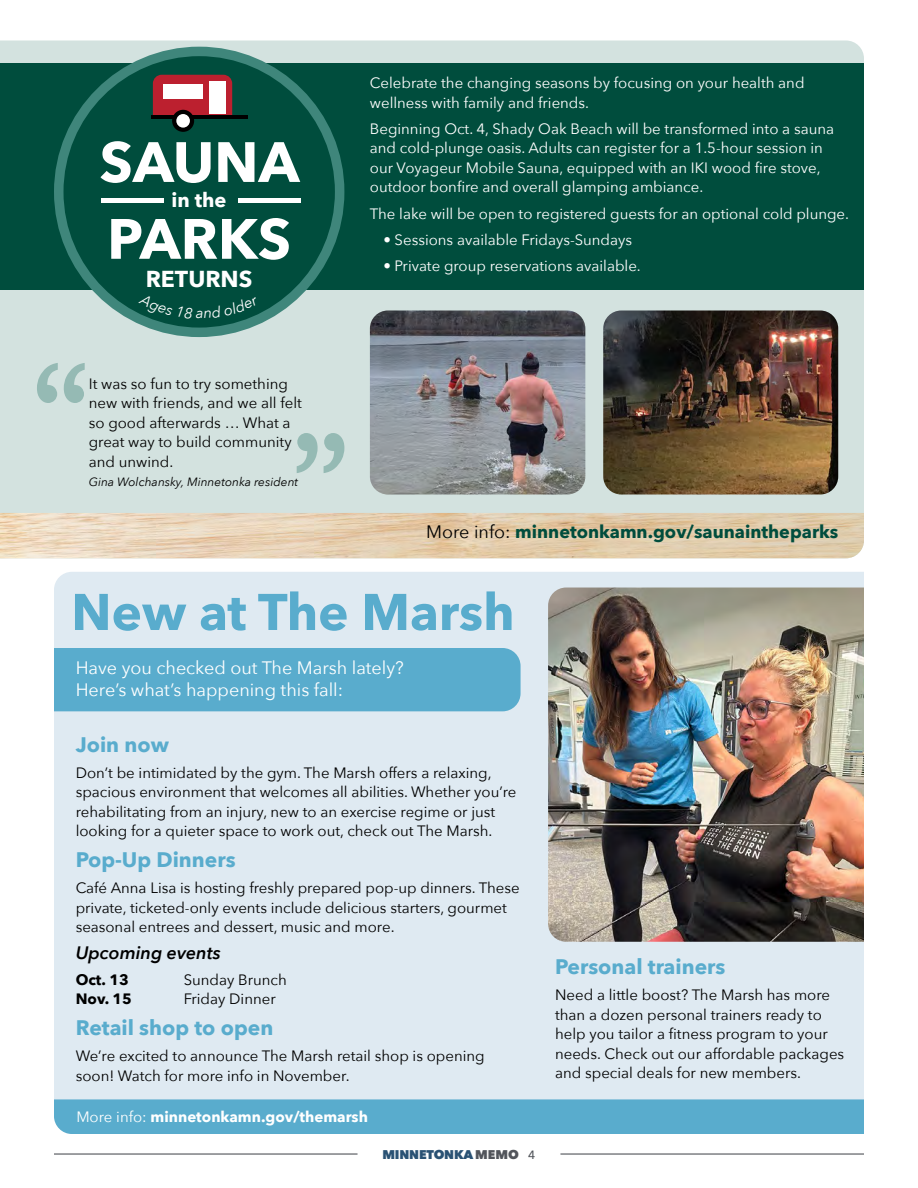
<style>
.page{position:relative;width:918px;height:1188px;background:#fff}
.page>*{position:absolute;margin:0;border:0;box-sizing:border-box;transform-origin:0 0}
.t1{font:700 56.1px/76.8px "Avenir Next";color:#fff}
.t2{font:700 51px "Avenir Next";color:#59accd}
.t3{font:700 23.1px "Avenir Next";color:#fff}
.t4{font:700 21px "Avenir Next";color:#59accd}
.t5{font:700 20.1px "Avenir Next";color:#fff}
.t6{font:18px/22.5px "Avenir Next";color:#fff}
.t7{font:700 18px "Avenir Next";color:#004d3d}
.t8{font:italic 600 18px "Avenir Next";color:#000}
.t9{font:15px/19.5px "Avenir Next";color:#000}
.t10{font:15px/19.5px "Avenir Next";color:#fff}
.t11{font:700 15px "Avenir Next";color:#fff}
.t12{font:700 15px "Avenir Next";color:#000}
.t13{font:800 12.6px "Avenir Next";letter-spacing:-.01em;color:#2a5274}
.t14{font:italic 12px "Avenir Next";color:#000}
.s1{font-weight:400;color:#000}
.s2{font-weight:400}
.s3{color:#52555b}
.s4{font-weight:500;font-size:12px;color:#52555b}
</style>
<div class="page">
<div style="left:0;top:40px;width:864px;height:473px;background:#d3e2df"></div>
<div style="left:0;top:63px;width:864px;height:226px;background:#004d3d"></div>
<hr style="left:54px;top:1153px;width:304px;height:2px;background:#52555b">
<hr style="left:560px;top:1153px;width:304px;height:2px;background:#52555b">
<img style="left:370px;top:310px;width:215px;height:185px">
<img style="left:603px;top:310px;width:235px;height:185px">
<div style="left:59px;top:51px;width:281px;height:281px;background:#004d3d;border-radius:50%"></div>
<div style="left:54px;top:47px;width:290px;height:290px;border:10px solid #3f867b;border-radius:50%"></div>
<hr style="left:151px;top:115px;width:97px;height:3px;background:#000">
<svg style="left:153px;top:75px;width:79px;height:57px"></svg>
<hr style="left:101px;top:199px;width:63px;height:4px;background:#fff">
<hr style="left:238px;top:199px;width:63px;height:4px;background:#fff">
<svg style="left:37px;top:363px;width:48px;height:40px;background:#b2ccc8"></svg>
<svg style="left:297px;top:433px;width:47px;height:40px;background:#b1ccc7"></svg>
<div style="left:54px;top:572px;width:810px;height:527px;background:#dfeaf2"></div>
<div style="left:54px;top:1099px;width:810px;height:35px;background:#59accd"></div>
<img style="left:548px;top:588px;width:316px;height:354px">
<div style="left:54px;top:648px;width:467px;height:63px;background:#59accd"></div>
<svg style="left:138px;top:313px;width:121px;height:6px"></svg>
<h1 class="t1" style="left:100px;top:123px;width:201px">SAUNA<br>PARKS</h1>
<h3 class="t5" style="left:172px;top:183px;width:57px">in the</h3>
<h3 class="t3" style="left:146px;top:259px;width:108px">RETURNS</h3>
<p class="t9" style="left:89px;top:373px;width:215px">It was so fun to try something new with friends, and we all felt so good afterwards … What a great way to build community and unwind.</p>
<p class="t14" style="left:89px;top:471px;width:211px">Gina Wolchansky, Minnetonka resident</p>
<p class="t10" style="left:370px;top:72px;width:436px">Celebrate the changing seasons by focusing on your health and wellness with family and friends.</p>
<p class="t10" style="left:370px;top:118px;width:466px">Beginning Oct. 4, Shady Oak Beach will be transformed into a sauna and cold-plunge oasis. Adults can register for a 1.5-hour session in our Voyageur Mobile Sauna, equipped with an IKI wood fire stove, outdoor bonfire and overall glamping ambiance.</p>
<p class="t10" style="left:370px;top:203px;width:481px">The lake will be open to registered guests for an optional cold plunge.</p>
<p class="t10" style="left:383px;top:229px;width:250px">• Sessions available Fridays-Sundays</p>
<p class="t10" style="left:383px;top:255px;width:259px">• Private group reservations available.</p>
<p class="t7" style="left:426px;top:516px;width:414px"><span class="s1">More info:</span> minnetonkamn.gov/saunaintheparks</p>
<h2 class="t2" style="left:71px;top:568px;width:445px">New at The Marsh</h2>
<p class="t6" style="left:76px;top:655px;width:330px">Have you checked out The Marsh lately?<br>Here’s what’s happening this fall:</p>
<h3 class="t4" style="left:76px;top:726px;width:95px">Join now</h3>
<p class="t9" style="left:76px;top:762px;width:442px">Don’t be intimidated by the gym. The Marsh offers a relaxing, spacious environment that welcomes all abilities. Whether you’re rehabilitating from an injury, new to an exercise regime or just looking for a quieter space to work out, check out The Marsh.</p>
<h3 class="t4" style="left:76px;top:842px;width:161px">Pop-Up Dinners</h3>
<p class="t9" style="left:76px;top:878px;width:445px">Café Anna Lisa is hosting freshly prepared pop-up dinners. These private, ticketed-only events include delicious starters, gourmet seasonal entrees and dessert, music and more.</p>
<p class="t8" style="left:76px;top:937px;width:147px">Upcoming events</p>
<p class="t12" style="left:76px;top:967px;width:55px">Oct. 13</p>
<p class="t9" style="left:184px;top:969px;width:105px">Sunday Brunch</p>
<p class="t12" style="left:76px;top:986px;width:58px">Nov. 15</p>
<p class="t9" style="left:184px;top:989px;width:94px">Friday Dinner</p>
<h3 class="t4" style="left:76px;top:1010px;width:199px">Retail shop to open</h3>
<p class="t9" style="left:76px;top:1046px;width:411px">We’re excited to announce The Marsh retail shop is opening soon! Watch for more info in November.</p>
<p class="t11" style="left:76px;top:1104px;width:293px"><span class="s2">More info:</span> minnetonkamn.gov/themarsh</p>
<p class="t13" style="left:383px;top:1147px;width:154px">MINNETONKA<span class="s3">MEMO</span> <span class="s4">4</span></p>
<h3 class="t4" style="left:555px;top:949px;width:172px">Personal trainers</h3>
<p class="t9" style="left:555px;top:985px;width:291px">Need a little boost? The Marsh has more than a dozen personal trainers ready to help you tailor a fitness program to your needs. Check out our affordable packages and special deals for new members.</p>
</div>
